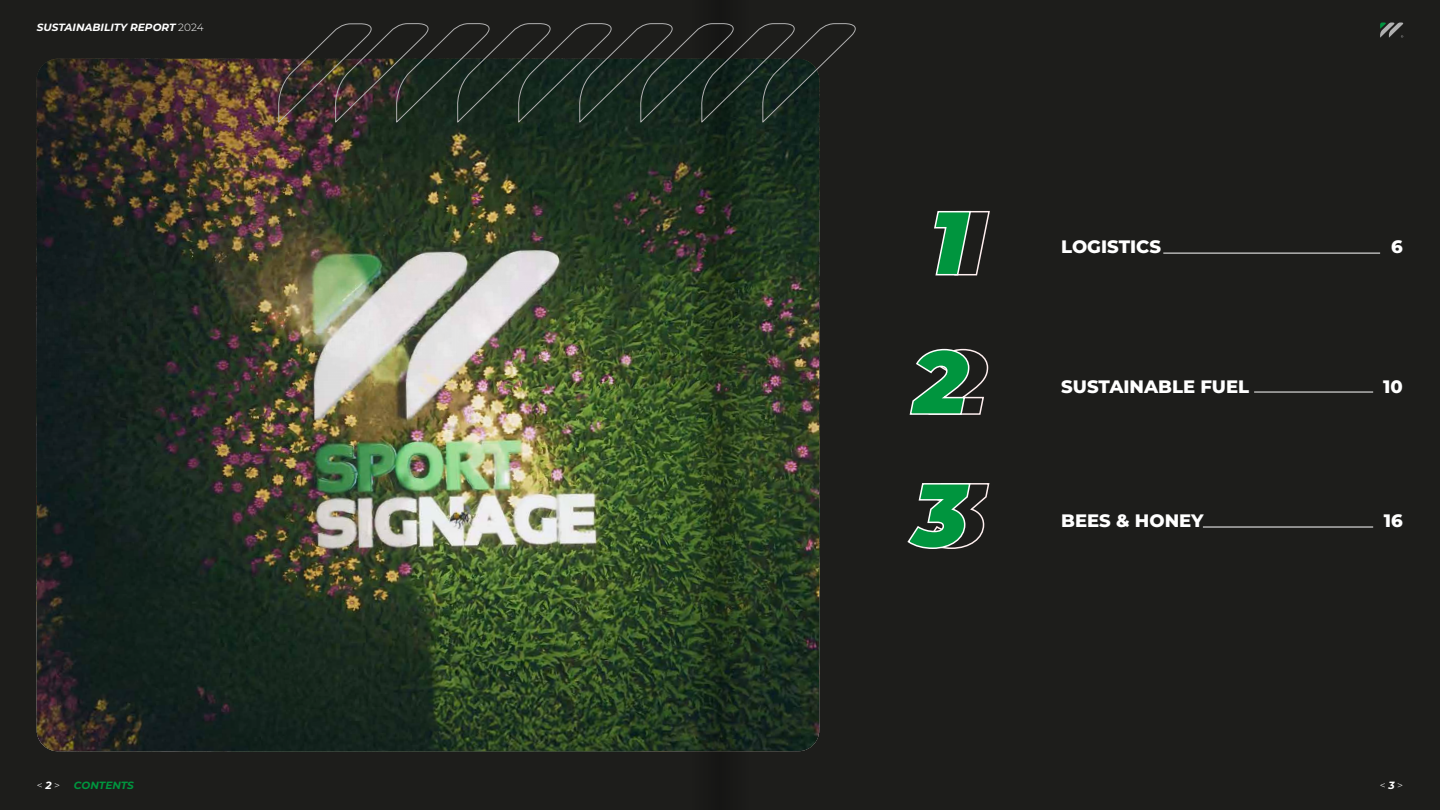
<style>
.page{position:relative;width:1440px;height:810px;background:#1d1d1b}
.page>*{position:absolute;margin:0;border:0;box-sizing:border-box;transform-origin:0 0}
.t1{font:italic 900 90px/136.1px "Montserrat";color:#00953e;text-align:justify}
.t2{font:800 18px "Montserrat";color:#fff}
.t3{font:italic 700 10.5px "Montserrat";color:#fff}
.t4{font:italic 700 10.5px "Montserrat";color:#00953e}
.t5{font:300 10.5px "Montserrat";color:#fff}
.s1{font-weight:300;font-style:normal}
.s2{font-weight:700;font-style:italic}
</style>
<div class="page">
<img style="left:37px;top:59px;width:782px;height:692px">
<svg style="left:934px;top:210px;width:56px;height:66px"></svg>
<svg style="left:909px;top:348px;width:80px;height:67px"></svg>
<svg style="left:907px;top:483px;width:83px;height:66px"></svg>
<svg style="left:720px;top:125px;width:29px;height:627px"></svg>
<svg style="left:691px;top:125px;width:29px;height:627px"></svg>
<hr style="left:1163px;top:253px;width:217px;height:1px;background:#fff">
<hr style="left:1203px;top:527px;width:170px;height:1px;background:#fff">
<hr style="left:1254px;top:392px;width:119px;height:1px;background:#fff">
<svg style="left:1380px;top:23px;width:24px;height:15px"></svg>
<svg style="left:277px;top:23px;width:579px;height:102px"></svg>
<p class="t3" style="left:37px;top:20px;width:168px">SUSTAINABILITY REPORT <span class="s1">2024</span></p>
<h1 class="t1" style="left:912px;top:169px;width:57px">1<br>2<br>3</h1>
<p class="t2" style="left:1061px;top:234px;width:101px">LOGISTICS</p>
<p class="t2" style="left:1061px;top:373px;width:189px">SUSTAINABLE FUEL</p>
<p class="t2" style="left:1061px;top:508px;width:144px">BEES &amp; HONEY</p>
<p class="t2" style="left:1391px;top:234px;width:13px">6</p>
<p class="t2" style="left:1383px;top:373px;width:21px">10</p>
<p class="t2" style="left:1384px;top:508px;width:20px">16</p>
<p class="t5" style="left:37px;top:778px;width:25px">&lt; <span class="s2">2</span> &gt;</p>
<p class="t4" style="left:74px;top:778px;width:62px">CONTENTS</p>
<p class="t5" style="left:1380px;top:778px;width:25px">&lt; <span class="s2">3</span> &gt;</p>
</div>
